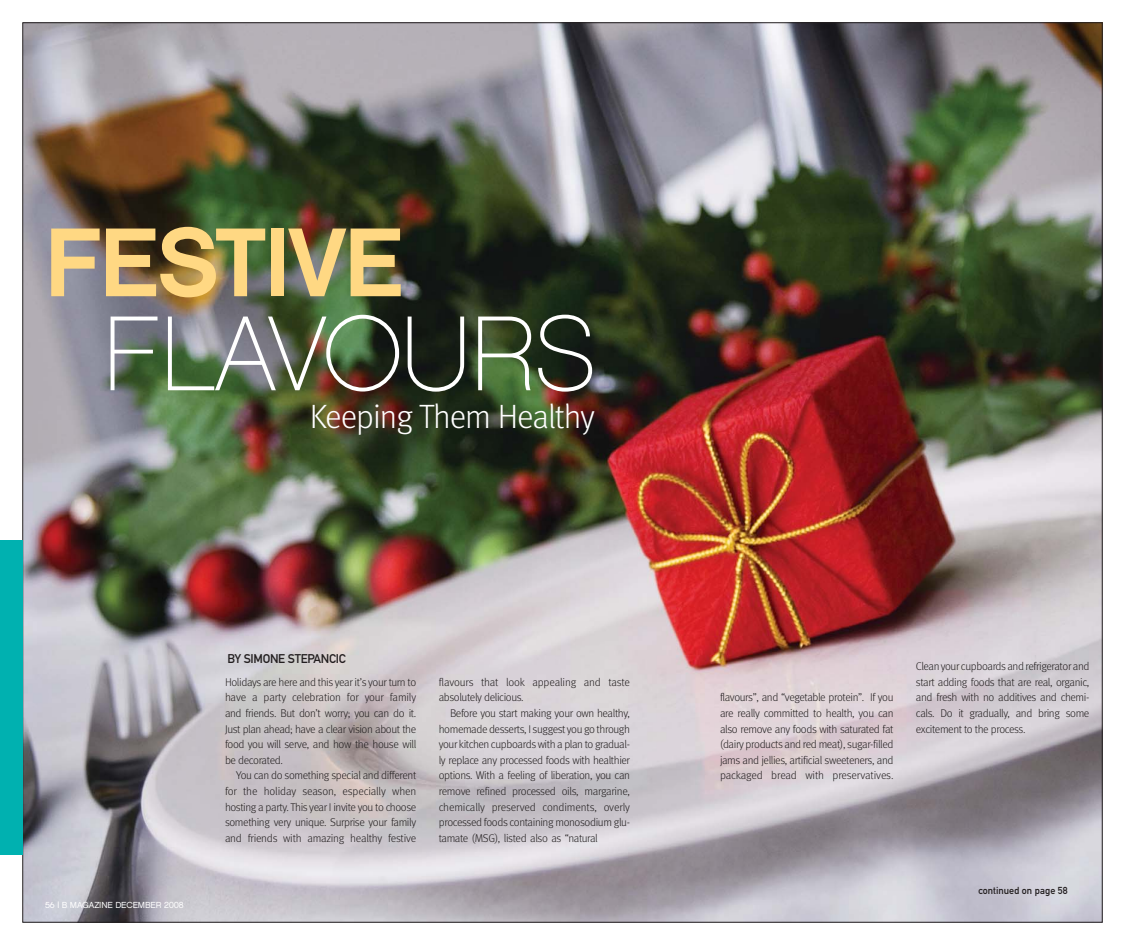
<style>
.page{position:relative;width:1125px;height:945px;background:#fff}
.page>*{position:absolute;margin:0;border:0;box-sizing:border-box;transform-origin:0 0}
.t1{font:106.25px "Chalet Paris Nineteen Sixty";letter-spacing:-.025em;color:#fff}
.t2{font:97.5px "Chalet New York Nineteen Sixty";letter-spacing:-.025em;color:#ffd883}
.t3{font:300 33.75px "Meta";letter-spacing:-.03em;color:#fff}
.t4{font:12.5px "DIN Mittelschrift";letter-spacing:-.025em;color:#231f20}
.t5{font:300 11.25px/15.6px "Meta";letter-spacing:-.035em;color:#231f20;text-align:justify}
.t6{font:10px "DIN Mittelschrift";color:#231f20}
.t7{font:8.75px "Chalet London Nineteen Sixty";letter-spacing:-.02em;color:#fff}
.s1{font-family:"Chalet London Nineteen Seventy"}
</style>
<div class="page">
<img style="left:24px;top:24px;width:1076px;height:896px">
<div style="left:0;top:540px;width:22px;height:315px;background:#00b1b0"></div>
<h2 class="t2" style="left:45px;top:224px;width:360px">FESTIVE</h2>
<h1 class="t1" style="left:102px;top:311px;width:497px">FLAVOURS</h1>
<h3 class="t3" style="left:310px;top:404px;width:287px">Keeping Them Healthy</h3>
<p class="t7" style="left:45px;top:901px;width:140px"><span class="s1">56 |</span> B MAGAZINE DECEMBER 2008</p>
<p class="t4" style="left:228px;top:654px;width:120px">BY SIMONE STEPANCIC</p>
<p class="t5" style="left:225px;top:675px;width:193px">Holidays are here and this year it’s your turn to have a party celebration for your family and friends. But don’t worry; you can do it.<br>Just plan ahead; have a clear vision about the food you will serve, and how the house will be decorated.</p>
<p class="t5" style="left:225px;top:769px;width:193px;text-indent:11px">You can do something special and different for the holiday season, especially when hosting a party. This year I invite you to choose something very unique. Surprise your family and friends with amazing healthy festive</p>
<p class="t5" style="left:439px;top:675px;width:193px">flavours that look appealing and taste absolutely delicious.</p>
<p class="t5" style="left:439px;top:706px;width:193px;text-indent:11px">Before you start making your own healthy, homemade desserts, I suggest you go through your kitchen cupboards with a plan to gradual&shy;ly replace any processed foods with healthier options. With a feeling of liberation, you can remove refined processed oils, margarine, chemically preserved condiments, overly processed foods containing monosodium glu&shy;tamate (MSG), listed also as “natural</p>
<p class="t5" style="left:720px;top:691px;width:175px">flavours”, and “vegetable protein”. If you are really committed to health, you can also remove any foods with saturated fat (dairy products and red meat), sugar-filled jams and jellies, artificial sweeteners, and packaged bread with preservatives.</p>
<p class="t5" style="left:916px;top:660px;width:175px">Clean your cupboards and refrigerator and start adding foods that are real, organic, and fresh with no additives and chemi&shy;cals. Do it gradually, and bring some excitement to the process.</p>
<p class="t6" style="left:978px;top:886px;width:91px">continued on page 58</p>
</div>
